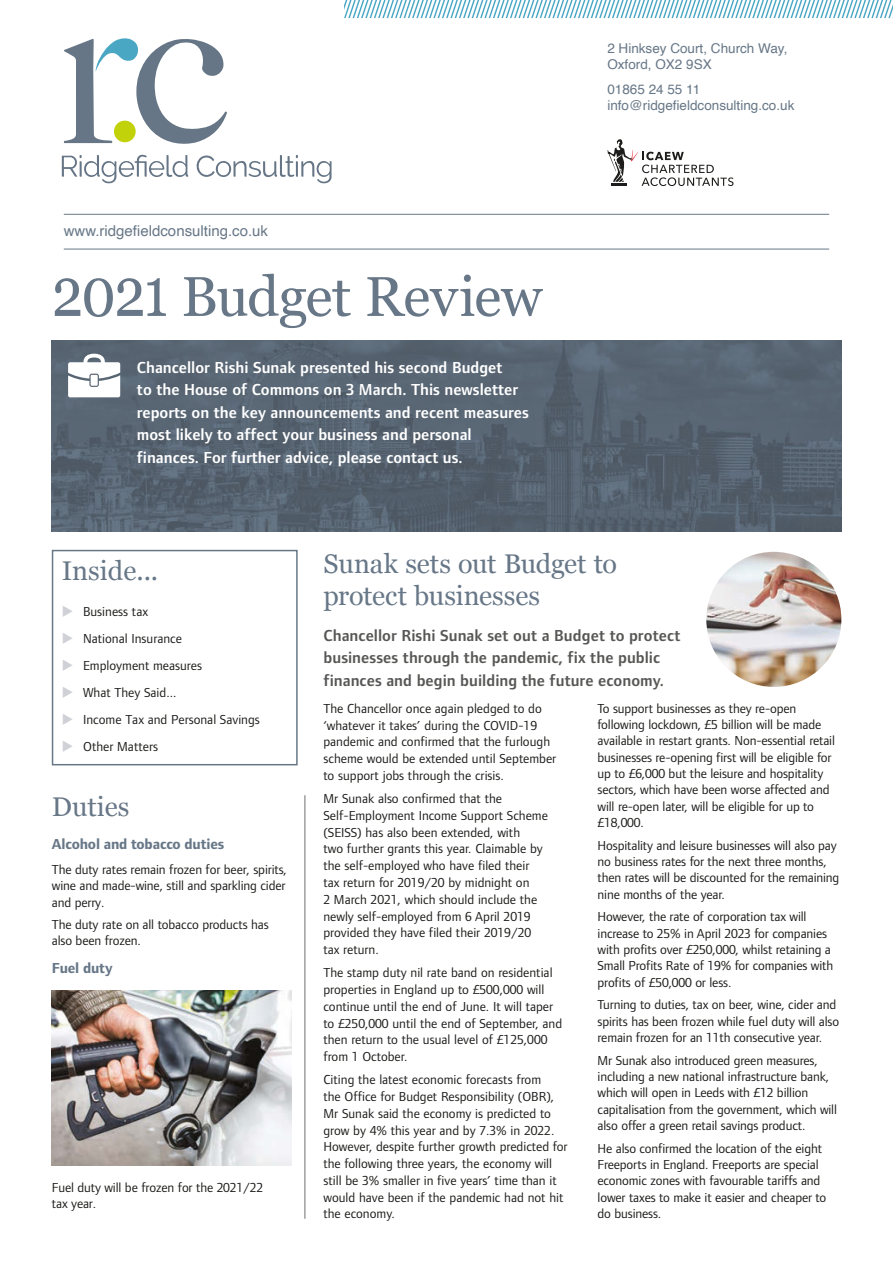
<style>
.page{position:relative;width:893px;height:1263px;background:#fff}
.page>*{position:absolute;margin:0;border:0;box-sizing:border-box;transform-origin:0 0}
.t1{font:55.95px "Georgia";letter-spacing:-.01em;color:#677787}
.t2{font:27px/32.5px "Georgia";color:#677787}
.t3{font:600 16.5px/22.5px "Foundry Form Sans";color:#fff}
.t4{font:600 16.5px/22.6px "Foundry Form Sans";letter-spacing:.005em;color:#575756}
.t5{font:700 15px "Foundry Form Sans";letter-spacing:-.01em;color:#677787}
.t6{font:15px "Helvetica";color:#677787}
.t7{font:13.5px/16.8px "Foundry Form Sans";letter-spacing:-.01em;color:#1d1d1b}
.t8{font:13.5px/16.2px "Helvetica";color:#677787}
.s1{font-size:69.9px}
.s2{color:#cfd1d7}
</style>
<div class="page">
<img style="left:51px;top:990px;width:241px;height:176px">
<div style="left:52px;top:550px;width:246px;height:215px;border:2px solid #677787"></div>
<hr style="left:305px;top:795px;width:1px;height:424px;background:#706f6f">
<img style="left:706px;top:552px;width:135px;height:135px;border-radius:68px">
<svg style="left:52px;top:340px;width:790px;height:191px;background:#566371"></svg>
<svg style="left:68px;top:354px;width:52px;height:43px"></svg>
<svg style="left:607px;top:139px;width:126px;height:47px"></svg>
<svg style="left:62px;top:38px;width:270px;height:145px"></svg>
<hr style="left:64px;top:214px;width:765px;height:1px;background:#677787">
<hr style="left:64px;top:249px;width:765px;height:1px;background:#677787">
<svg style="left:344px;top:0;width:549px;height:19px"></svg>
<p class="t6" style="left:64px;top:219px;width:206px">www.ridgefieldconsulting.co.uk</p>
<h1 class="t1" style="left:52px;top:256px;width:492px"><span class="s1">2021</span> Budget Review</h1>
<p class="t3" style="left:137px;top:356px;width:393px">Chancellor Rishi Sunak presented his second Budget<br>to the House of Commons on 3 March. This newsletter reports on the key announcements and recent measures most likely to affect your business and personal finances. For further advice, please contact us.</p>
<p class="t8" style="left:607px;top:40px;width:182px">2 Hinksey Court, Church Way,<br>Oxford, OX2 9SX</p>
<p class="t8" style="left:607px;top:81px;width:189px">01865 24 55 11 info@ridgefieldconsulting.co.uk</p>
<h2 class="t2" style="left:62px;top:553px;width:98px">Inside...</h2>
<p class="t7" style="left:62px;top:603px;width:88px"><span class="s2">◆</span> Business tax</p>
<p class="t7" style="left:62px;top:630px;width:122px"><span class="s2">◆</span> National Insurance</p>
<p class="t7" style="left:62px;top:657px;width:142px"><span class="s2">◆</span> Employment measures</p>
<p class="t7" style="left:62px;top:684px;width:116px"><span class="s2">◆</span> What They Said...</p>
<p class="t7" style="left:62px;top:711px;width:199px"><span class="s2">◆</span> Income Tax and Personal Savings</p>
<p class="t7" style="left:62px;top:738px;width:98px"><span class="s2">◆</span> Other Matters</p>
<h2 class="t2" style="left:52px;top:789px;width:79px">Duties</h2>
<p class="t5" style="left:52px;top:836px;width:174px">Alcohol and tobacco duties</p>
<p class="t7" style="left:52px;top:861px;width:237px;line-height:16.2px;text-align:justify">The duty rates remain frozen for beer, spirits, wine and made-wine, still and sparkling cider and perry.</p>
<p class="t7" style="left:52px;top:916px;width:218px;line-height:16.2px">The duty rate on all tobacco products has also been frozen.</p>
<p class="t5" style="left:52px;top:959px;width:62px">Fuel duty</p>
<p class="t7" style="left:52px;top:1179px;width:213px;line-height:16.2px">Fuel duty will be frozen for the 2021/22 tax year.</p>
<h2 class="t2" style="left:323px;top:546px;width:295px">Sunak sets out Budget to protect businesses</h2>
<p class="t4" style="left:323px;top:624px;width:359px">Chancellor Rishi Sunak set out a Budget to protect businesses through the pandemic, fix the public finances and begin building the future economy.</p>
<p class="t7" style="left:323px;top:700px;width:234px">The Chancellor once again pledged to do ‘whatever it takes’ during the COVID-19 pandemic and confirmed that the furlough scheme would be extended until September to support jobs through the crisis.</p>
<p class="t7" style="left:323px;top:790px;width:226px">Mr Sunak also confirmed that the Self-Employment Income Support Scheme (SEISS) has also been extended, with<br>two further grants this year. Claimable by the self-employed who have filed their tax return for 2019/20 by midnight on<br>2 March 2021, which should include the newly self-employed from 6 April 2019 provided they have filed their 2019/20 tax return.</p>
<p class="t7" style="left:323px;top:964px;width:240px">The stamp duty nil rate band on residential properties in England up to £500,000 will continue until the end of June. It will taper to £250,000 until the end of September, and then return to the usual level of £125,000 from 1 October.</p>
<p class="t7" style="left:323px;top:1071px;width:246px">Citing the latest economic forecasts from<br>the Office for Budget Responsibility (OBR), Mr Sunak said the economy is predicted to grow by 4% this year and by 7.3% in 2022.<br>However, despite further growth predicted for the following three years, the economy will still be 3% smaller in five years’ time than it would have been if the pandemic had not hit the economy.</p>
<p class="t7" style="left:598px;top:700px;width:239px;line-height:16.4px">To support businesses as they re-open following lockdown, £5 billion will be made available in restart grants. Non-essential retail businesses re-opening first will be eligible for up to £6,000 but the leisure and hospitality sectors, which have been worse affected and will re-open later, will be eligible for up to £18,000.</p>
<p class="t7" style="left:598px;top:837px;width:243px;line-height:16.4px">Hospitality and leisure businesses will also pay no business rates for the next three months, then rates will be discounted for the remaining nine months of the year.</p>
<p class="t7" style="left:598px;top:909px;width:237px;line-height:16.4px">However, the rate of corporation tax will increase to 25% in April 2023 for companies with profits over £250,000, whilst retaining a Small Profits Rate of 19% for companies with profits of £50,000 or less.</p>
<p class="t7" style="left:598px;top:997px;width:243px;line-height:16.4px">Turning to duties, tax on beer, wine, cider and spirits has been frozen while fuel duty will also remain frozen for an 11th consecutive year.</p>
<p class="t7" style="left:598px;top:1052px;width:241px;line-height:16.4px">Mr Sunak also introduced green measures, including a new national infrastructure bank, which will open in Leeds with £12 billion capitalisation from the government, which will also offer a green retail savings product.</p>
<p class="t7" style="left:598px;top:1140px;width:230px;line-height:16.4px">He also confirmed the location of the eight Freeports in England. Freeports are special economic zones with favourable tariffs and lower taxes to make it easier and cheaper to do business.</p>
</div>
